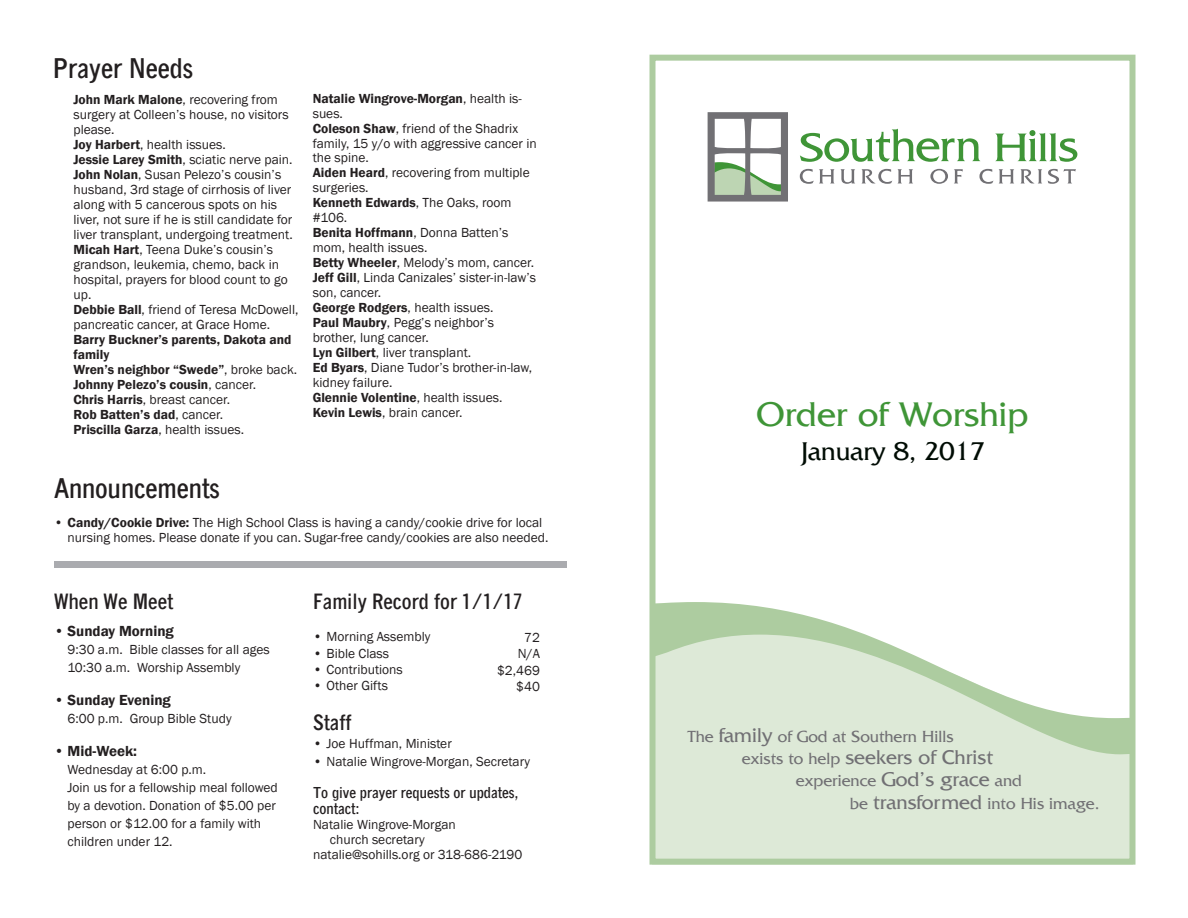
<style>
.page{position:relative;width:1188px;height:918px;background:#fff}
.page>*{position:absolute;margin:0;border:0;box-sizing:border-box;transform-origin:0 0}
.t1{font:36px "Fritz";color:#3f9537}
.t2{font:700 27px "Quick Type II Condensed";color:#231f20}
.t3{font:27px "Fritz";color:#000c04}
.t4{font:700 21px "Quick Type II Condensed";color:#231f20}
.t5{font:20.85px "Fritz";color:#717074}
.t6{font:16.95px/22.2px "Fritz";color:#717074}
.t7{font:600 15px "Franklin Gothic";color:#231f20}
.t8{font:700 15px/16.5px "Quick Type II Condensed";color:#231f20}
.t9{font:13.5px/15px "Franklin Gothic";color:#231f20}
.s1{font-weight:600}
.s2{font-size:20.85px}
.s3{font-size:16.95px}
</style>
<div class="page">
<div style="left:657px;top:754px;width:472px;height:104px;background:#dde9d7"></div>
<svg style="left:657px;top:602px;width:472px;height:152px;fill:#dde9d7"></svg>
<svg style="left:800px;top:129px;width:180px;height:33px"></svg>
<svg style="left:995px;top:130px;width:82px;height:32px"></svg>
<svg style="left:800px;top:169px;width:55px;height:15px"></svg>
<svg style="left:861px;top:169px;width:52px;height:15px"></svg>
<svg style="left:930px;top:169px;width:18px;height:15px"></svg>
<svg style="left:954px;top:169px;width:9px;height:14px"></svg>
<svg style="left:979px;top:169px;width:35px;height:15px"></svg>
<svg style="left:1020px;top:169px;width:22px;height:14px"></svg>
<svg style="left:1048px;top:169px;width:28px;height:15px"></svg>
<svg style="left:708px;top:112px;width:80px;height:90px"></svg>
<div style="left:650px;top:55px;width:486px;height:810px;border:6px solid #adcca0"></div>
<div style="left:54px;top:561px;width:513px;height:6px;background:#aaabaf"></div>
<p class="t2" style="left:53px;top:52px;width:142px">Prayer Needs</p>
<p class="t9" style="left:74px;top:92px;width:227px"><span class="s1">John Mark Malone</span>, recovering from surgery at Colleen’s house, no visitors please.<br><span class="s1">Joy Harbert</span>, health issues.<br><span class="s1">Jessie Larey Smith</span>, sciatic nerve pain.<br><span class="s1">John Nolan</span>, Susan Pelezo’s cousin’s husband, 3rd stage of cirrhosis of liver along with 5 cancerous spots on his liver, not sure if he is still candidate for liver transplant, undergoing treatment.<br><span class="s1">Micah Hart</span>, Teena Duke’s cousin’s grandson, leukemia, chemo, back in hospital, prayers for blood count to go up.<br><span class="s1">Debbie Ball</span>, friend of Teresa McDowell, pancreatic cancer, at Grace Home.<br><span class="s1">Barry Buckner’s parents, Dakota and family<br>Wren’s neighbor “Swede”</span>, broke back.<br><span class="s1">Johnny Pelezo’s cousin</span>, cancer.<br><span class="s1">Chris Harris</span>, breast cancer.<br><span class="s1">Rob Batten’s dad</span>, cancer.<br><span class="s1">Priscilla Garza</span>, health issues.</p>
<p class="t9" style="left:313px;top:91px;width:226px"><span class="s1">Natalie Wingrove-Morgan</span>, health is&shy;sues.<br><span class="s1">Coleson Shaw</span>, friend of the Shadrix family, 15 y/o with aggressive cancer in the spine.<br><span class="s1">Aiden Heard</span>, recovering from multiple surgeries.<br><span class="s1">Kenneth Edwards</span>, The Oaks, room #106.<br><span class="s1">Benita Hoffmann</span>, Donna Batten’s mom, health issues.<br><span class="s1">Betty Wheeler</span>, Melody’s mom, cancer.<br><span class="s1">Jeff Gill</span>, Linda Canizales’ sister-in-law’s son, cancer.<br><span class="s1">George Rodgers</span>, health issues.<br><span class="s1">Paul Maubry</span>, Pegg’s neighbor’s brother, lung cancer.<br><span class="s1">Lyn Gilbert</span>, liver transplant.<br><span class="s1">Ed Byars</span>, Diane Tudor’s brother-in-law, kidney failure.<br><span class="s1">Glennie Volentine</span>, health issues.<br><span class="s1">Kevin Lewis</span>, brain cancer.</p>
<p class="t2" style="left:54px;top:472px;width:167px">Announcements</p>
<p class="t9" style="left:68px;top:515px;width:482px;text-indent:-14px"><span class="s1">• Candy/Cookie Drive:</span> The High School Class is having a candy/cookie drive for local nursing homes. Please donate if you can. Sugar-free candy/cookies are also needed.</p>
<p class="t4" style="left:54px;top:588px;width:121px">When We Meet</p>
<p class="t7" style="left:54px;top:622px;width:121px">• Sunday Morning</p>
<p class="t9" style="left:68px;top:641px;width:204px;line-height:18px">9:30 a.m. Bible classes for all ages<br>10:30 a.m. Worship Assembly</p>
<p class="t7" style="left:54px;top:691px;width:118px">• Sunday Evening</p>
<p class="t9" style="left:68px;top:711px;width:166px">6:00 p.m. Group Bible Study</p>
<p class="t7" style="left:54px;top:742px;width:85px">• Mid-Week:</p>
<p class="t9" style="left:68px;top:761px;width:212px;line-height:18px">Wednesday at 6:00 p.m.<br>Join us for a fellowship meal followed by a devotion. Donation of $5.00 per person or $12.00 for a family with children under 12.</p>
<p class="t4" style="left:313px;top:588px;width:211px">Family Record for 1/1/17</p>
<p class="t9" style="left:313px;top:630px;width:119px">• Morning Assembly</p>
<p class="t9" style="left:313px;top:646px;width:78px">• Bible Class</p>
<p class="t9" style="left:313px;top:662px;width:91px">• Contributions</p>
<p class="t9" style="left:313px;top:678px;width:76px">• Other Gifts</p>
<p class="t4" style="left:313px;top:710px;width:40px">Staff</p>
<p class="t9" style="left:313px;top:736px;width:140px">• Joe Huffman, Minister</p>
<p class="t9" style="left:313px;top:754px;width:219px">• Natalie Wingrove-Morgan, Secretary</p>
<p class="t8" style="left:313px;top:784px;width:207px">To give prayer requests or updates, contact:</p>
<p class="t9" style="left:313px;top:817px;width:144px">Natalie Wingrove-Morgan</p>
<p class="t9" style="left:330px;top:832px;width:96px">church secretary</p>
<p class="t9" style="left:313px;top:847px;width:211px">natalie@sohills.org or 318-686-2190</p>
<p class="t9" style="left:497px;top:630px;width:44px;line-height:16.2px;text-align:right">72<br>N/A $2,469 $40</p>
<p class="t1" style="left:757px;top:392px;width:273px">Order of Worship</p>
<p class="t3" style="left:801px;top:435px;width:185px">January 8, 2017</p>
<p class="t6" style="left:688px;top:725px;width:267px">The <span class="s2">family</span> of God at Southern Hills</p>
<p class="t5" style="left:742px;top:745px;width:253px"><span class="s3">exists to help</span> seekers of Christ</p>
<p class="t6" style="left:850px;top:769px;width:251px;text-indent:-54px">experience <span class="s2">God’s grace</span> and<br>be <span class="s2">transformed</span> into His image.</p>
</div>
